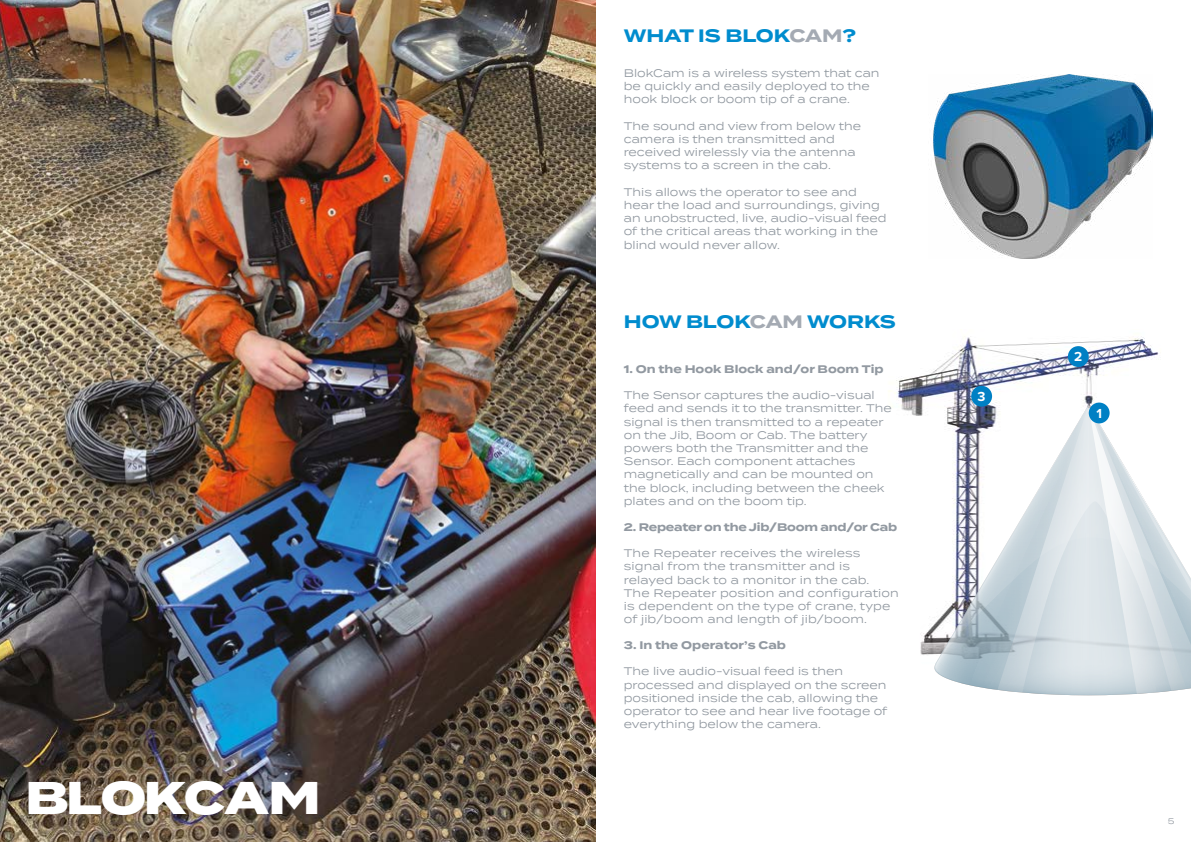
<style>
.page{position:relative;width:1191px;height:842px;background:#fff}
.page>*{position:absolute;margin:0;border:0;box-sizing:border-box;transform-origin:0 0}
.t1{font:800 45.8px "Termina";letter-spacing:-.04em;color:#fff}
.t2{font:700 18px "Termina";color:#008cce}
.t3{font:700 13.6px "Proxima Nova";color:#fff}
.t4{font:11px/13.2px "Termina";color:#9299a1}
.t5{font:700 11px "Termina";color:#9299a1}
.t6{font:700 11px "Termina";letter-spacing:-.02em;color:#9299a1}
.t7{font:8px "Termina";color:#9299a1}
.s1{color:#a4aab3}
</style>
<div class="page">
<img style="left:888px;top:336px;width:271px;height:319px">
<svg style="left:936px;top:405px;width:255px;height:289px"></svg>
<img style="left:0;top:0;width:595px;height:842px">
<img style="left:933px;top:74px;width:219px;height:185px">
<div style="left:1088px;top:403px;width:21px;height:20px;background:#0080c4;border-radius:50%"></div>
<div style="left:971px;top:386px;width:21px;height:21px;background:#0080c4;border-radius:50%"></div>
<div style="left:1067px;top:346px;width:21px;height:21px;background:#0080c4;border-radius:50%"></div>
<h1 class="t1" style="left:26px;top:764px;width:296px">BLOKCAM</h1>
<h2 class="t2" style="left:624px;top:22px;width:234px">WHAT IS BLOK<span class="s1">CAM</span>?</h2>
<p class="t4" style="left:624px;top:66px;width:257px">BlokCam is a wireless system that can be quickly and easily deployed to the hook block or boom tip of a crane.</p>
<p class="t4" style="left:624px;top:119px;width:239px">The sound and view from below the camera is then transmitted and received wirelessly via the antenna systems to a screen in the cab.</p>
<p class="t4" style="left:624px;top:185px;width:264px">This allows the operator to see and hear the load and surroundings, giving an unobstructed, live, audio-visual feed of the critical areas that working in the blind would never allow.</p>
<h2 class="t2" style="left:624px;top:308px;width:273px">HOW BLOK<span class="s1">CAM</span> WORKS</h2>
<p class="t5" style="left:624px;top:361px;width:261px">1. On the Hook Block and/or Boom Tip</p>
<p class="t4" style="left:624px;top:388px;width:269px">The Sensor captures the audio-visual feed and sends it to the transmitter. The signal is then transmitted to a repeater on the Jib, Boom or Cab. The battery powers both the Transmitter and the Sensor. Each component attaches magnetically and can be mounted on the block, including between the cheek plates and on the boom tip.</p>
<p class="t6" style="left:624px;top:519px;width:275px">2. Repeater on the Jib/Boom and/or Cab</p>
<p class="t4" style="left:624px;top:546px;width:276px">The Repeater receives the wireless signal from the transmitter and is relayed back to a monitor in the cab.<br>The Repeater position and configuration is dependent on the type of crane, type of jib/boom and length of jib/boom.</p>
<p class="t5" style="left:624px;top:637px;width:164px">3. In the Operator’s Cab</p>
<p class="t4" style="left:624px;top:664px;width:265px">The live audio-visual feed is then processed and displayed on the screen positioned inside the cab, allowing the operator to see and hear live footage of everything below the camera.</p>
<p class="t3" style="left:977px;top:386px;width:9px">3</p>
<p class="t3" style="left:1074px;top:346px;width:10px">2</p>
<p class="t3" style="left:1096px;top:403px;width:7px">1</p>
<p class="t7" style="left:1167px;top:816px;width:8px">5</p>
</div>
